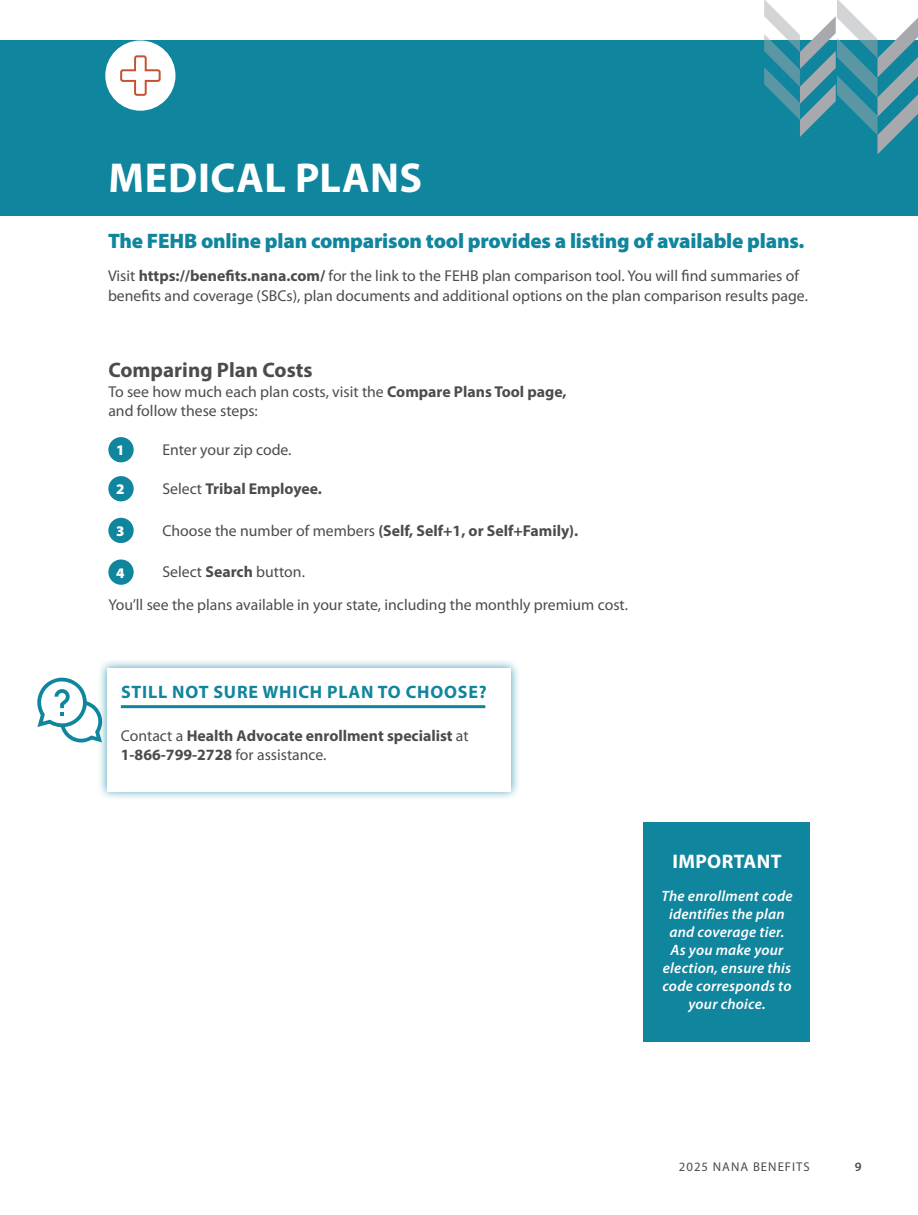
<style>
.page{position:relative;width:918px;height:1215px;background:#fff}
.page>*{position:absolute;margin:0;border:0;box-sizing:border-box;transform-origin:0 0}
.t1{font:700 42px "Myriad Pro";letter-spacing:.015em;color:#fff}
.t2{font:900 21px "Myriad Pro";letter-spacing:-.01em;color:#0f859e}
.t3{font:700 21px "Myriad Pro";color:#4b4c4d}
.t4{font:700 19.65px "Myriad Pro";letter-spacing:.02em;color:#fff}
._2024_Basic_paragraph{font:700 18px "Myriad Pro";letter-spacing:.045em;color:#0f859e}
._2024_Basic_paragraph-2{font:15.75px/19.5px "Myriad Pro";color:#4b4c4d}
._2024_Basic_paragraph-3{font:700 15.75px/19.5px "Myriad Pro";color:#4b4c4d}
.t5{font:italic 600 15px/18px "Myriad Pro";letter-spacing:.015em;color:#fff;text-align:center}
.t6{font:900 14.7px "Myriad Pro";color:#fff}
.t7{font:12.75px "Myriad Pro";letter-spacing:.08em;color:#4b4c4d}
.t8{font:600 12.75px "Myriad Pro";color:#4b4c4d}
.s1{font-weight:700}
.s2{font-weight:400}
</style>
<div class="page">
<svg style="left:37px;top:678px;width:61px;height:65px"></svg>
<div style="left:0;top:40px;width:918px;height:176px;background:#0f859e"></div>
<div style="left:105px;top:40px;width:70px;height:71px;background:#fff;border-radius:50%"></div>
<div style="left:108px;top:437px;width:26px;height:25px;background:#0f859e;border-radius:50%"></div>
<div style="left:108px;top:476px;width:26px;height:25px;background:#0f859e;border-radius:50%"></div>
<div style="left:108px;top:518px;width:26px;height:25px;background:#0f859e;border-radius:50%"></div>
<div style="left:108px;top:559px;width:26px;height:26px;background:#0f859e;border-radius:50%"></div>
<div style="left:644px;top:822px;width:166px;height:220px;background:#0f859e"></div>
<svg style="left:120px;top:55px;width:41px;height:41px"></svg>
<div style="left:98px;top:658px;width:423px;height:143px;background:#0f859e;opacity:.75"></div>
<div style="left:107px;top:668px;width:404px;height:123px;background:#fff"></div>
<hr style="left:121px;top:705px;width:364px;height:3px;background:#0f859e">
<svg style="left:764px;top:0;width:154px;height:154px"></svg>
<p class="t1" style="left:108px;top:150px;width:315px">MEDICAL PLANS</p>
<p class="t2" style="left:108px;top:227px;width:698px">The FEHB online plan comparison tool provides a listing of available plans.</p>
<p class="_2024_Basic_paragraph-2" style="left:108px;top:266px;width:701px">Visit <span class="s1">https://benefits.nana.com/</span> for the link to the FEHB plan comparison tool. You will find summaries of benefits and coverage (SBCs), plan documents and additional options on the plan comparison results page.</p>
<p class="t3" style="left:108px;top:356px;width:206px">Comparing Plan Costs</p>
<p class="_2024_Basic_paragraph-2" style="left:108px;top:381px;width:460px">To see how much each plan costs, visit the <span class="s1">Compare Plans Tool page, </span>and follow these steps:</p>
<p class="t6" style="left:116px;top:440px;width:10px">1</p>
<p class="_2024_Basic_paragraph-2" style="left:162px;top:440px;width:131px">Enter your zip code.</p>
<p class="t6" style="left:116px;top:479px;width:10px">2</p>
<p class="_2024_Basic_paragraph-3" style="left:162px;top:478px;width:161px"><span class="s2">Select</span> Tribal Employee.</p>
<p class="t6" style="left:116px;top:521px;width:10px">3</p>
<p class="_2024_Basic_paragraph-3" style="left:162px;top:520px;width:417px"><span class="s2">Choose the number of members</span> (Self, Self+1, or Self+Family).</p>
<p class="t6" style="left:116px;top:563px;width:10px">4</p>
<p class="_2024_Basic_paragraph-2" style="left:162px;top:562px;width:144px">Select <span class="s1">Search</span> button.</p>
<p class="_2024_Basic_paragraph-2" style="left:108px;top:595px;width:521px">You’ll see the plans available in your state, including the monthly premium cost.</p>
<p class="_2024_Basic_paragraph" style="left:121px;top:680px;width:367px">STILL NOT SURE WHICH PLAN TO CHOOSE?</p>
<p class="_2024_Basic_paragraph-3" style="left:121px;top:725px;width:349px"><span class="s2">Contact a</span> Health Advocate enrollment specialist <span class="s2">at<br></span>1-866-799-2728 <span class="s2">for assistance.</span></p>
<p class="t4" style="left:672px;top:849px;width:111px">IMPORTANT</p>
<p class="t5" style="left:661px;top:887px;width:133px">The enrollment code identifies the plan and coverage tier.<br>As you make your election, ensure this code corresponds to your choice.</p>
<p class="t7" style="left:679px;top:1158px;width:132px">2025 NANA BENEFITS</p>
<p class="t8" style="left:855px;top:1158px;width:8px">9</p>
</div>
